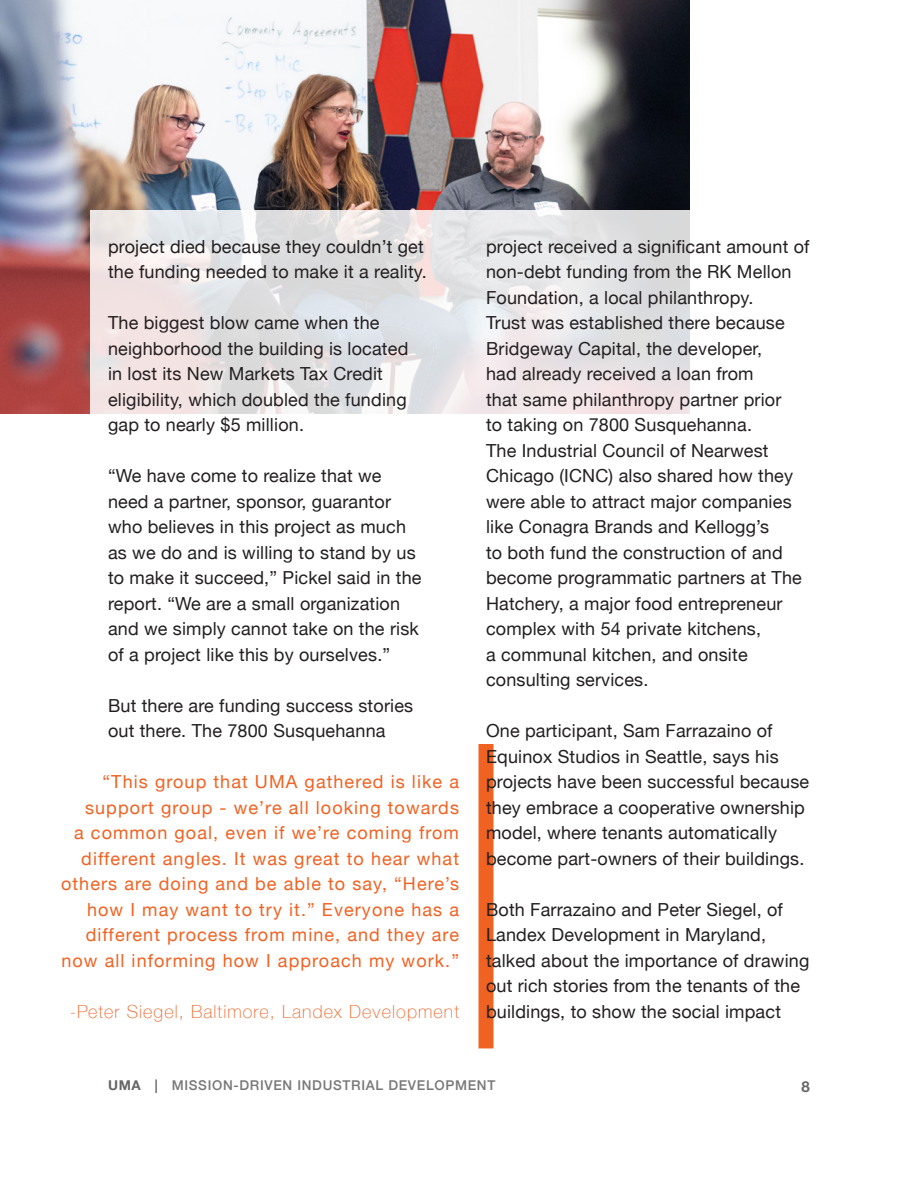
<style>
.page{position:relative;width:918px;height:1188px;background:#fff}
.page>*{position:absolute;margin:0;border:0;box-sizing:border-box;transform-origin:0 0}
.t1{font:18px/25.5px "Helvetica Neue";letter-spacing:.01em;color:#231f20}
.t2{font:18px/25.5px "Helvetica Neue";letter-spacing:.06em;color:#f06222;text-align:right}
.t3{font:100 18px "Helvetica Neue";letter-spacing:.06em;color:#f06222}
.t4{font:700 15px "Helvetica Neue";color:#656666}
.t5{font:500 13.5px "Helvetica Neue";letter-spacing:.05em;color:#777877}
.s1{font-weight:700;color:#656666}
</style>
<div class="page">
<img style="left:0;top:0;width:690px;height:414px">
<svg style="left:90px;top:210px;width:600px;height:204px;background:#e6e2e4"></svg>
<div style="left:478px;top:744px;width:16px;height:304px;background:#f06222"></div>
<p class="t1" style="left:108px;top:235px;width:320px">project died because they couldn’t get the funding needed to make it a reality.</p>
<p class="t1" style="left:108px;top:311px;width:302px">The biggest blow came when the neighborhood the building is located in lost its New Markets Tax Credit eligibility, which doubled the funding gap to nearly $5 million.</p>
<p class="t1" style="left:108px;top:464px;width:315px">“We have come to realize that we need a partner, sponsor, guarantor who believes in this project as much as we do and is willing to stand by us to make it succeed,” Pickel said in the report. “We are a small organization and we simply cannot take on the risk of a project like this by ourselves.”</p>
<p class="t1" style="left:108px;top:694px;width:307px">But there are funding success stories out there. The 7800 Susquehanna</p>
<p class="t2" style="left:61px;top:770px;width:399px">“This group that UMA gathered is like a support group - we’re all looking towards<br>a common goal, even if we’re coming from different angles. It was great to hear what others are doing and be able to say, “Here’s how I may want to try it.” Everyone has a different process from mine, and they are now all informing how I approach my work.”</p>
<p class="t3" style="left:70px;top:998px;width:391px">-Peter Siegel, Baltimore, Landex Development</p>
<p class="t1" style="left:486px;top:235px;width:325px">project received a significant amount of non-debt funding from the RK Mellon Foundation, a local philanthropy.<br>Trust was established there because Bridgeway Capital, the developer,<br>had already received a loan from<br>that same philanthropy partner prior<br>to taking on 7800 Susquehanna.<br>The Industrial Council of Nearwest Chicago (ICNC) also shared how they were able to attract major companies like Conagra Brands and Kellogg’s<br>to both fund the construction of and become programmatic partners at The Hatchery, a major food entrepreneur complex with 54 private kitchens,<br>a communal kitchen, and onsite consulting services.</p>
<p class="t1" style="left:486px;top:719px;width:325px">One participant, Sam Farrazaino of Equinox Studios in Seattle, says his projects have been successful because they embrace a cooperative ownership model, where tenants automatically become part-owners of their buildings.</p>
<p class="t1" style="left:486px;top:898px;width:325px">Both Farrazaino and Peter Siegel, of Landex Development in Maryland, talked about the importance of drawing out rich stories from the tenants of the buildings, to show the social impact</p>
<p class="t5" style="left:108px;top:1075px;width:389px"><span class="s1">UMA |</span> MISSION-DRIVEN INDUSTRIAL DEVELOPMENT</p>
<p class="t4" style="left:802px;top:1075px;width:10px">8</p>
</div>
